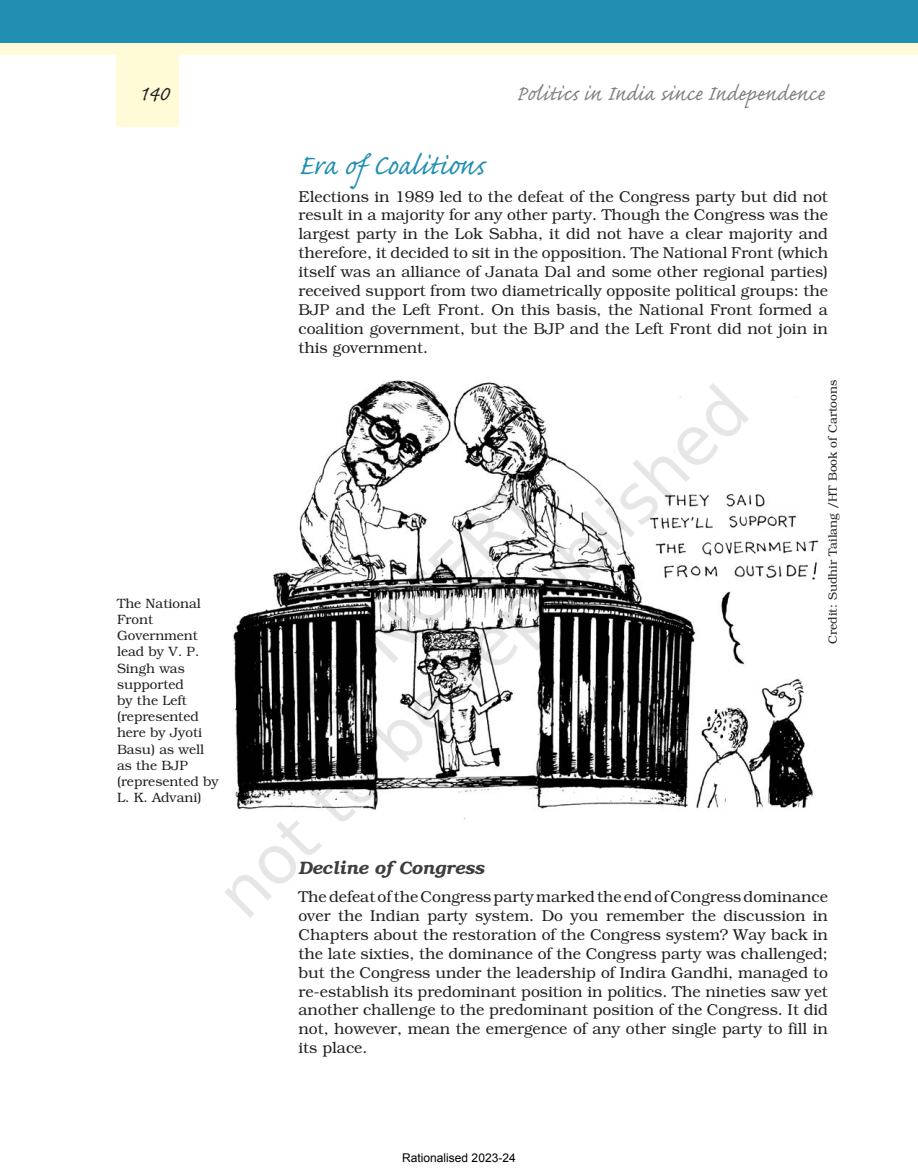
<style>
.page{position:relative;width:918px;height:1173px;background:#fff}
.page>*{position:absolute;margin:0;border:0;box-sizing:border-box;transform-origin:0 0}
.Heading{font:36px "Caflisch Script Pro";color:#218fb1}
.t1{font:27px "Caflisch Script Pro";letter-spacing:-.005em;color:#808285}
.t2{font:27px "Caflisch Script Pro";color:#231f20}
.SUB_HEAD{font:italic 600 18px "Bookman";color:#3e3e3f}
.FirstPara{font:300 15.75px/18.9px "Bookman";color:#231f20;text-align:justify}
.long_caption{font:300 13.5px/16.2px "Bookman";color:#231f20}
.t3{font:300 12px "Bookman";color:#231f20}
.t4{font:12px "Arial";color:#000}
</style>
<div class="page">
<div style="left:0;top:31px;width:918px;height:24px;background:#fffbd6"></div>
<div style="left:0;top:0;width:918px;height:43px;background:#218fb1"></div>
<img style="left:116px;top:55px;width:703px;height:755px">
<img style="left:132px;top:315px;width:633px;height:603px">
<h2 class="t2" style="left:139px;top:80px;width:32px">140</h2>
<h2 class="t1" style="left:516px;top:80px;width:310px">Politics in India since Independence</h2>
<p class="long_caption" style="left:117px;top:595px;width:103px">The National<br>Front<br>Government lead by V. P.<br>Singh was supported<br>by the Left (represented here by Jyoti<br>Basu) as well as the BJP (represented by<br>L. K. Advani)</p>
<p class="Heading" style="left:298px;top:146px;width:188px">Era of Coalitions</p>
<p class="FirstPara" style="left:298px;top:187px;width:531px">Elections in 1989 led to the defeat of the Congress party but did not result in a majority for any other party. Though the Congress was the largest party in the Lok Sabha, it did not have a clear majority and therefore, it decided to sit in the opposition. The National Front (which itself was an alliance of Janata Dal and some other regional parties) received support from two diametrically opposite political groups: the BJP and the Left Front. On this basis, the National Front formed a coalition government, but the BJP and the Left Front did not join in this government.</p>
<p class="t3" style="left:826px;top:644px;width:265px;rotate:-90deg">Credit: Sudhir Tailang /HT Book of Cartoons</p>
<p class="SUB_HEAD" style="left:298px;top:857px;width:187px">Decline of Congress</p>
<p class="FirstPara" style="left:298px;top:887px;width:531px">The defeat of the Congress party marked the end of Congress dominance over the Indian party system. Do you remember the discussion in Chapters about the restoration of the Congress system? Way back in the late sixties, the dominance of the Congress party was challenged; but the Congress under the leadership of Indira Gandhi, managed to re-establish its predominant position in politics. The nineties saw yet another challenge to the predominant position of the Congress. It did not, however, mean the emergence of any other single party to fill in its place.</p>
<p class="t4" style="left:402px;top:1150px;width:115px">Rationalised 2023-24</p>
</div>
